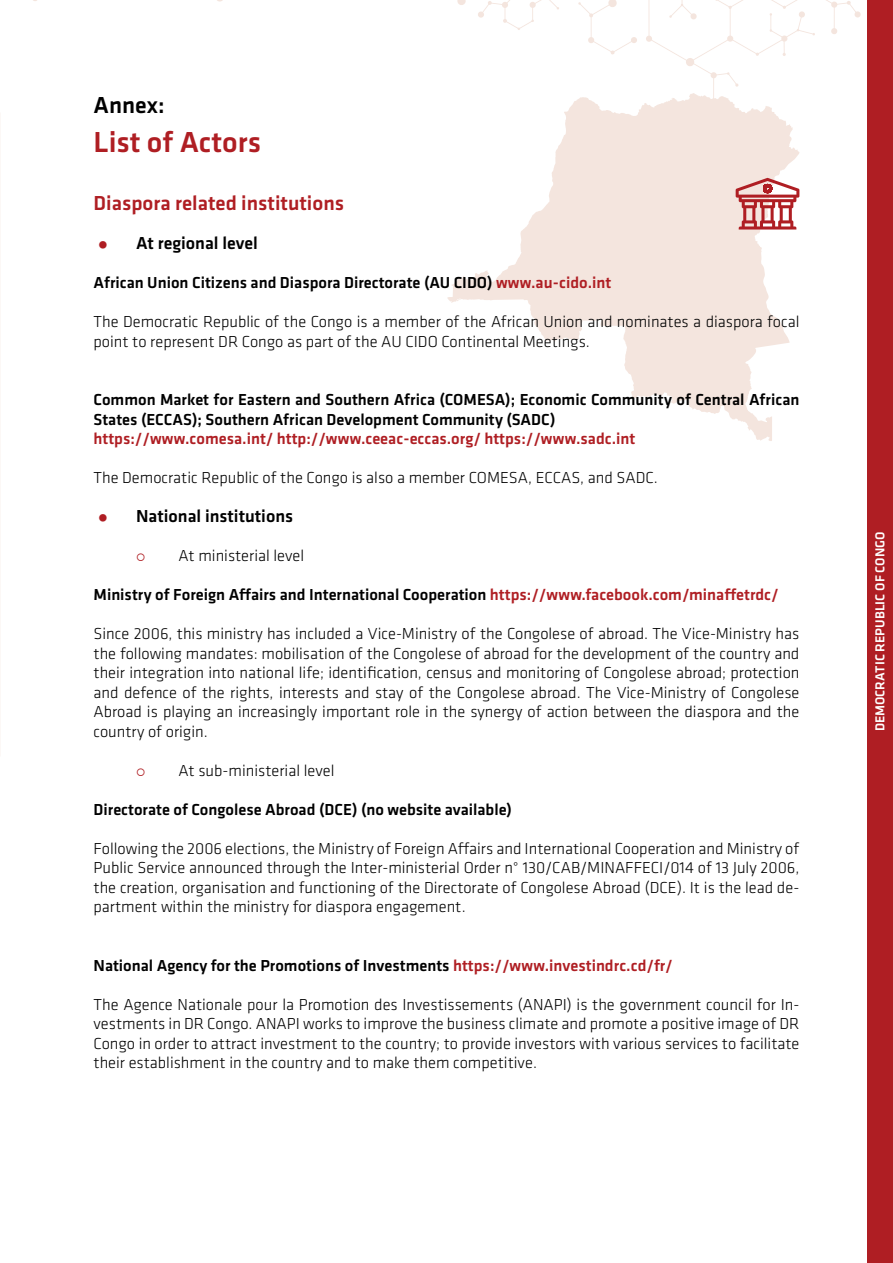
<style>
.page{position:relative;width:893px;height:1263px;background:#fff}
.page>*{position:absolute;margin:0;border:0;box-sizing:border-box;transform-origin:0 0}
.t1{font:500 30px "Klavika";color:#af1e23}
.t2{font:500 24px "Klavika";color:#000}
.t3{font:500 21px "Klavika";color:#af1e23}
.t4{font:500 18px "Klavika";color:#000}
.t5{font:300 16.5px/19.5px "Klavika";color:#000;text-align:justify}
.t6{font:500 16.5px/19.5px "Klavika";color:#000}
.t7{font:500 16.5px "Klavika";color:#af1e23}
.t8{font:500 13.5px "Klavika";color:#fff}
.s1{color:#af1e23}
</style>
<div class="page">
<div style="left:867px;top:0;width:26px;height:1263px;background:#af1e23"></div>
<svg style="left:578px;top:0;width:59px;height:55px"></svg>
<svg style="left:457px;top:0;width:102px;height:30px"></svg>
<svg style="left:646px;top:0;width:215px;height:93px"></svg>
<svg style="left:447px;top:93px;width:352px;height:348px;fill:#f4e5de"></svg>
<svg style="left:736px;top:178px;width:63px;height:52px"></svg>
<h2 class="t2" style="left:94px;top:88px;width:73px">Annex:</h2>
<h1 class="t1" style="left:94px;top:121px;width:169px">List of Actors</h1>
<p class="t3" style="left:94px;top:189px;width:252px">Diaspora related institutions</p>
<p class="t4" style="left:94px;top:231px;width:166px"><span class="s1">•</span> At regional level</p>
<p class="t6" style="left:94px;top:272px;width:519px">African Union Citizens and Diaspora Directorate (AU CIDO) <span class="s1">www.au-cido.int</span></p>
<p class="t5" style="left:94px;top:312px;width:707px">The Democratic Republic of the Congo is a member of the African Union and nominates a diaspora focal point to represent DR Congo as part of the AU CIDO Continental Meetings.</p>
<p class="t6" style="left:94px;top:389px;width:707px">Common Market for Eastern and Southern Africa (COMESA); Economic Community of Central African<br>States (ECCAS); Southern African Development Community (SADC)</p>
<p class="t7" style="left:94px;top:427px;width:543px">https://www.comesa.int/ http://www.ceeac-eccas.org/ https://www.sadc.int</p>
<p class="t5" style="left:94px;top:468px;width:566px">The Democratic Republic of the Congo is also a member COMESA, ECCAS, and SADC.</p>
<p class="t4" style="left:94px;top:504px;width:201px"><span class="s1">•</span> National institutions</p>
<p class="t5" style="left:179px;top:546px;width:127px">At ministerial level</p>
<p class="t6" style="left:94px;top:584px;width:687px">Ministry of Foreign Affairs and International Cooperation <span class="s1">https://www.facebook.com/minaffetrdc/</span></p>
<p class="t5" style="left:94px;top:624px;width:707px">Since 2006, this ministry has included a Vice-Ministry of the Congolese of abroad. The Vice-Ministry has the following mandates: mobilisation of the Congolese of abroad for the development of the country and their integration into national life; identification, census and monitoring of Congolese abroad; protection and defence of the rights, interests and stay of the Congolese abroad. The Vice-Ministry of Congolese Abroad is playing an increasingly important role in the synergy of action between the diaspora and the country of origin.</p>
<p class="t5" style="left:179px;top:760px;width:157px">At sub-ministerial level</p>
<p class="t6" style="left:94px;top:799px;width:420px">Directorate of Congolese Abroad (DCE) (no website available)</p>
<p class="t5" style="left:94px;top:838px;width:707px">Following the 2006 elections, the Ministry of Foreign Affairs and International Cooperation and Ministry of Public Service announced through the Inter-ministerial Order n° 130/CAB/MINAFFECI/014 of 13 July 2006, the creation, organisation and functioning of the Directorate of Congolese Abroad (DCE). It is the lead de&shy;partment within the ministry for diaspora engagement.</p>
<p class="t6" style="left:94px;top:955px;width:581px">National Agency for the Promotions of Investments <span class="s1">https://www.investindrc.cd/fr/</span></p>
<p class="t5" style="left:94px;top:994px;width:707px">The Agence Nationale pour la Promotion des Investissements (ANAPI) is the government council for In&shy;vestments in DR Congo. ANAPI works to improve the business climate and promote a positive image of DR Congo in order to attract investment to the country; to provide investors with various services to facilitate their establishment in the country and to make them competitive.</p>
<p class="t8" style="left:871px;top:731px;width:201px;rotate:-90deg">DEMOCRATIC REPUBLIC OF CONGO</p>
</div>
